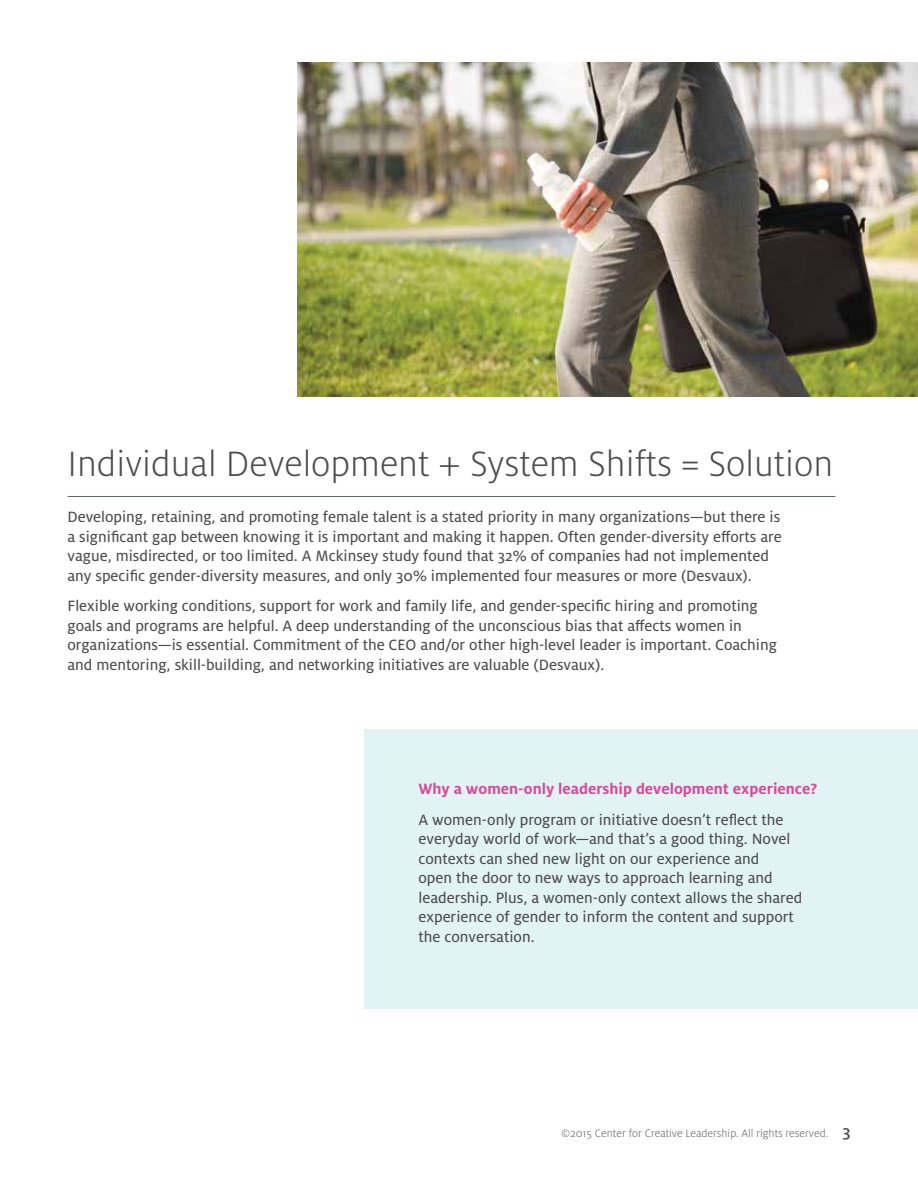
<style>
.page{position:relative;width:918px;height:1188px;background:#fff}
.page>*{position:absolute;margin:0;border:0;box-sizing:border-box;transform-origin:0 0}
.t1{font:300 39px "Milo Pro";color:#4d4d4f}
.t2{font:16.5px/19.5px "Milo Pro Text";color:#4d4d4f}
.t3{font:700 16.5px "Milo Pro";color:#d84b9b}
.t4{font:300 12px "Milo Pro";color:#5e6367}
.s1{font-weight:500;font-size:18px;color:#4d4d4f}
</style>
<div class="page">
<div style="left:364px;top:729px;width:554px;height:280px;background:#e2f3f4"></div>
<hr style="left:68px;top:496px;width:768px;height:1px;background:#5e6367">
<img style="left:297px;top:63px;width:621px;height:333px">
<h1 class="t1" style="left:68px;top:442px;width:767px">Individual Development + System Shifts = Solution</h1>
<p class="t2" style="left:68px;top:508px;width:716px">Developing, retaining, and promoting female talent is a stated priority in many organizations—but there is a significant gap between knowing it is important and making it happen. Often gender-diversity efforts are vague, misdirected, or too limited. A Mckinsey study found that 32% of companies had not implemented any specific gender-diversity measures, and only 30% implemented four measures or more (Desvaux).</p>
<p class="t2" style="left:68px;top:596px;width:711px">Flexible working conditions, support for work and family life, and gender-specific hiring and promoting goals and programs are helpful. A deep understanding of the unconscious bias that affects women in organizations—is essential. Commitment of the CEO and/or other high-level leader is important. Coaching and mentoring, skill-building, and networking initiatives are valuable (Desvaux).</p>
<p class="t3" style="left:419px;top:780px;width:400px">Why a women-only leadership development experience?</p>
<p class="t2" style="left:419px;top:810px;width:385px">A women-only program or initiative doesn’t reflect the everyday world of work—and that’s a good thing. Novel contexts can shed new light on our experience and<br>open the door to new ways to approach learning and leadership. Plus, a women-only context allows the shared experience of gender to inform the content and support the conversation.</p>
<p class="t4" style="left:561px;top:1127px;width:291px">©2015 Center for Creative Leadership. All rights reserved. <span class="s1">3</span></p>
</div>
